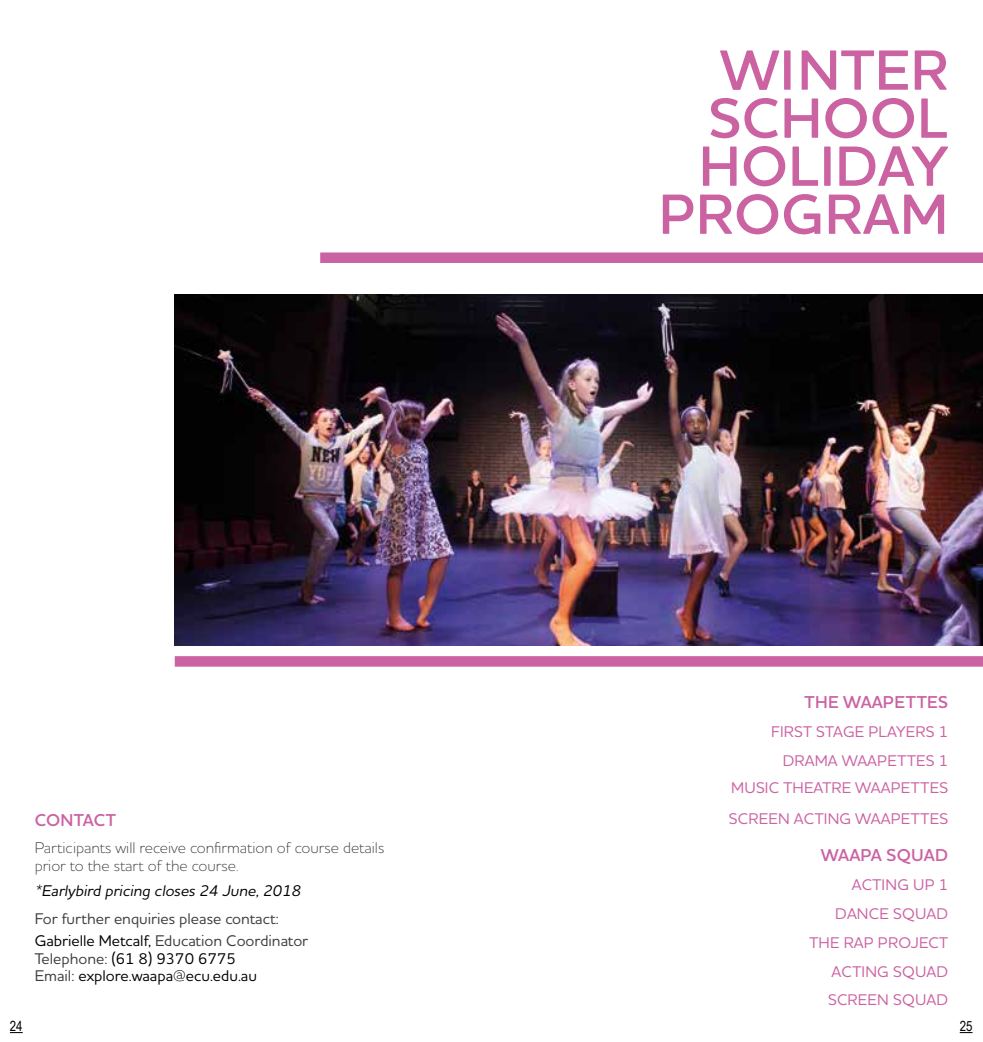
<style>
.page{position:relative;width:983px;height:1042px;background:#fff}
.page>*{position:absolute;margin:0;border:0;box-sizing:border-box;transform-origin:0 0}
.t1{font:600 57.57px/47.9px "Houschka Pro";letter-spacing:.01em;color:#cb62a2;text-align:right}
.t2{font:600 17.5px "Houschka Pro";letter-spacing:.01em;color:#cb62a2}
.t3{font:500 15.75px/28.9px "Houschka Pro";letter-spacing:.015em;color:#cb62a2;text-align:right}
.t4{font:300 15.75px/17.5px "Houschka Pro";color:#3c3c3b}
.t5{font:500 15.75px/22.4px "Houschka Pro";color:#3c3c3b}
.t6{font:500 15.75px/17.5px "Houschka Pro";color:#000}
.t7{font:italic 500 15.75px "Houschka Pro";color:#000}
.t8{font:14px "Arial Narrow";color:#000}
.s1{color:#000}
.s2{color:#3c3c3b}
</style>
<div class="page">
<svg style="left:959px;top:1032px;width:13px;height:1px"></svg>
<svg style="left:10px;top:1032px;width:13px;height:1px"></svg>
<img style="left:175px;top:294px;width:807px;height:351px">
<div style="left:320px;top:252px;width:662px;height:11px;background:#cb62a2"></div>
<div style="left:175px;top:656px;width:807px;height:11px;background:#cb62a2"></div>
<p class="t2" style="left:35px;top:809px;width:83px">CONTACT</p>
<p class="t4" style="left:35px;top:839px;width:351px">Participants will receive confirmation of course details prior to the start of the course.</p>
<p class="t7" style="left:35px;top:881px;width:270px">*Earlybird pricing closes 24 June,2018</p>
<p class="t5" style="left:35px;top:906px;width:275px">For further enquiries please contact:<br><span class="s1">Gabrielle Metcalf,</span> Education Coordinator</p>
<p class="t6" style="left:35px;top:949px;width:224px"><span class="s2">Telephone:</span> (61 8) 9370 6775<br><span class="s2">Email:</span> explore.waapa@ecu.edu.au</p>
<h1 class="t1" style="left:658px;top:46px;width:291px">WINTER<br>SCHOOL<br>HOLIDAY<br>PROGRAM</h1>
<p class="t2" style="left:804px;top:691px;width:145px">THE WAAPETTES</p>
<p class="t3" style="left:730px;top:717px;width:219px;line-height:28.2px">FIRST STAGE PLAYERS 1<br>DRAMA WAAPETTES 1<br>MUSIC THEATRE WAAPETTES</p>
<p class="t3" style="left:728px;top:804px;width:220px">SCREEN ACTING WAAPETTES</p>
<p class="t2" style="left:820px;top:844px;width:129px">WAAPA SQUAD</p>
<p class="t3" style="left:809px;top:870px;width:140px">ACTING UP 1<br>DANCE SQUAD<br>THE RAP PROJECT<br>ACTING SQUAD<br>SCREEN SQUAD</p>
<p class="t8" style="left:10px;top:1016px;width:14px">24</p>
<p class="t8" style="left:959px;top:1016px;width:14px">25</p>
</div>
